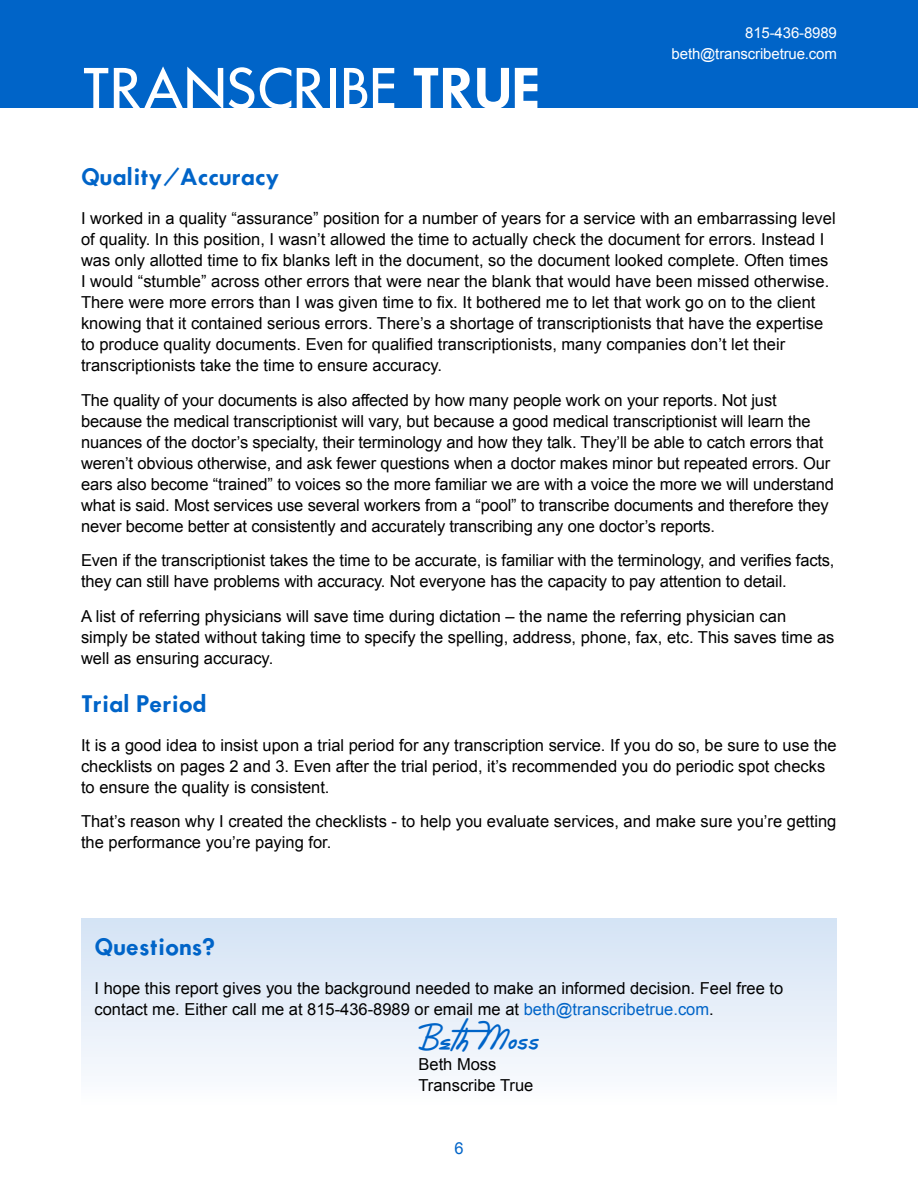
<style>
.page{position:relative;width:918px;height:1188px;background:#fff}
.page>*{position:absolute;margin:0;border:0;box-sizing:border-box;transform-origin:0 0}
.t1{font:500 54px "Futura";color:#fff}
.t2{font:36px "Rebecca";color:#0064c8}
.t3{font:21px "Futura Demi Boold";color:#0064c8}
.t4{font:16.5px/21px "Arial";color:#000}
.t5{font:16.5px "Arial";color:#0064c8}
.t6{font:15px/21px "Arial";letter-spacing:-.01em;color:#fff;text-align:right}
.s1{font-family:"Futura Demi Boold";font-weight:400;font-size:51px}
.s2{color:#0064c8}
</style>
<div class="page">
<div style="left:0;top:0;width:918px;height:108px;background:#0064c8"></div>
<div style="left:81px;top:918px;width:756px;height:189px;background:linear-gradient(to bottom,#d4e3f4,#fcfdfe)"></div>
<h1 class="t1" style="left:81px;top:54px;width:459px">TRANSCRIBE <span class="s1">TRUE</span></h1>
<p class="t6" style="left:672px;top:22px;width:167px">815-436-8989 beth@transcribetrue.com</p>
<p class="t3" style="left:81px;top:162px;width:200px">Quality/Accuracy</p>
<p class="t4" style="left:81px;top:208px;width:756px">I worked in a quality “assurance” position for a number of years for a service with an embarrassing level of quality. In this position, I wasn’t allowed the time to actually check the document for errors. Instead I was only allotted time to fix blanks left in the document, so the document looked complete. Often times I would “stumble” across other errors that were near the blank that would have been missed otherwise.<br>There were more errors than I was given time to fix. It bothered me to let that work go on to the client knowing that it contained serious errors. There’s a shortage of transcriptionists that have the expertise to produce quality documents. Even for qualified transcriptionists, many companies don’t let their transcriptionists take the time to ensure accuracy.</p>
<p class="t4" style="left:81px;top:390px;width:755px">The quality of your documents is also affected by how many people work on your reports. Not just because the medical transcriptionist will vary, but because a good medical transcriptionist will learn the nuances of the doctor’s specialty, their terminology and how they talk. They’ll be able to catch errors that weren’t obvious otherwise, and ask fewer questions when a doctor makes minor but repeated errors. Our ears also become “trained” to voices so the more familiar we are with a voice the more we will understand what is said. Most services use several workers from a “pool” to transcribe documents and therefore they never become better at consistently and accurately transcribing any one doctor’s reports.</p>
<p class="t4" style="left:81px;top:550px;width:755px">Even if the transcriptionist takes the time to be accurate, is familiar with the terminology, and verifies facts, they can still have problems with accuracy. Not everyone has the capacity to pay attention to detail.</p>
<p class="t4" style="left:81px;top:606px;width:755px">A list of referring physicians will save time during dictation – the name the referring physician can simply be stated without taking time to specify the spelling, address, phone, fax, etc. This saves time as well as ensuring accuracy.</p>
<p class="t3" style="left:81px;top:689px;width:127px">Trial Period</p>
<p class="t4" style="left:81px;top:735px;width:757px">It is a good idea to insist upon a trial period for any transcription service. If you do so, be sure to use the checklists on pages 2 and 3. Even after the trial period, it’s recommended you do periodic spot checks to ensure the quality is consistent.</p>
<p class="t4" style="left:81px;top:811px;width:757px">That’s reason why I created the checklists - to help you evaluate services, and make sure you’re getting the performance you’re paying for.</p>
<p class="t3" style="left:94px;top:932px;width:122px">Questions?</p>
<p class="t4" style="left:94px;top:978px;width:690px">I hope this report gives you the background needed to make an informed decision. Feel free to contact me. Either call me at 815-436-8989 or email me at <span class="s2">beth@transcribetrue.com</span>.</p>
<h2 class="t2" style="left:418px;top:1016px;width:122px">Beth Moss</h2>
<p class="t4" style="left:418px;top:1054px;width:116px">Beth Moss<br>Transcribe True</p>
<p class="t5" style="left:454px;top:1137px;width:11px">6</p>
</div>
